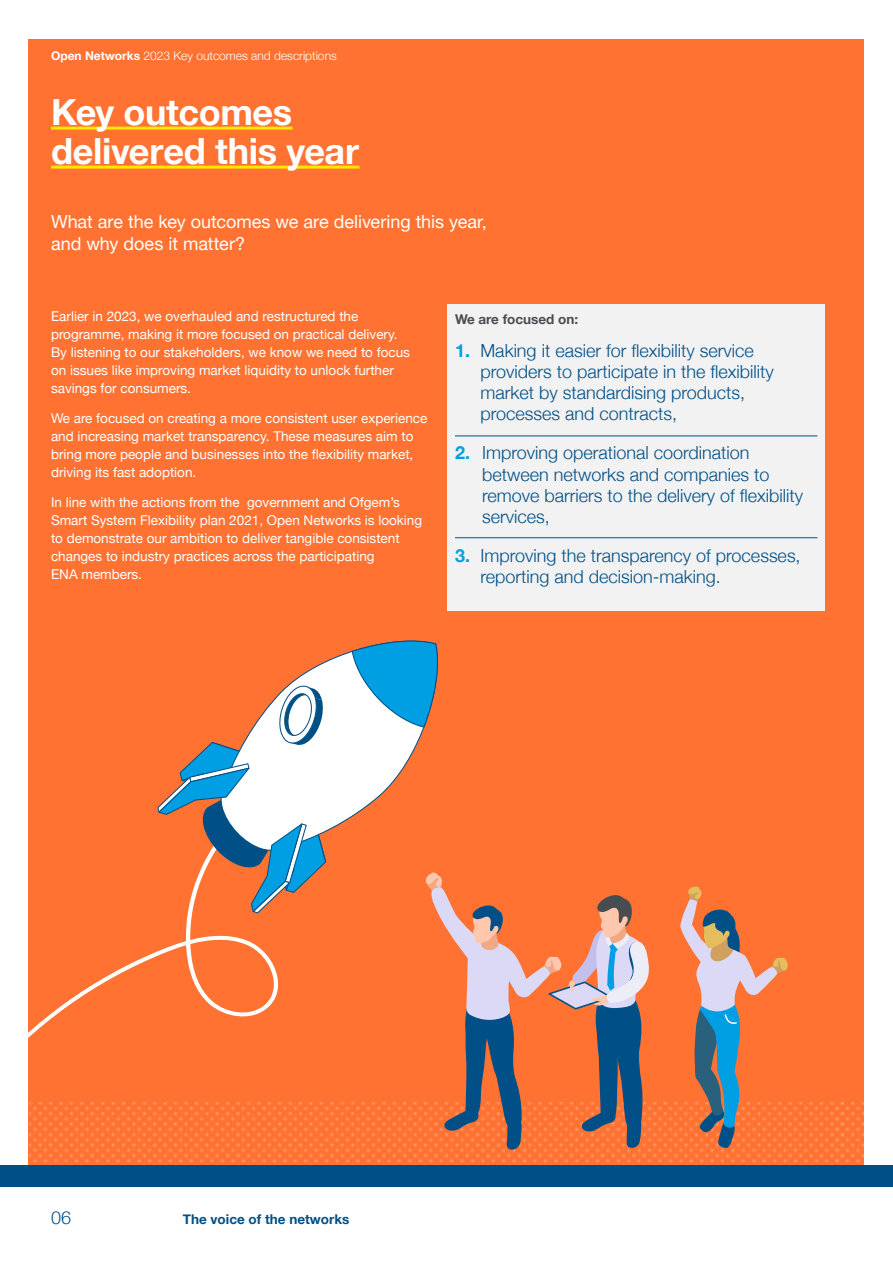
<style>
.page{position:relative;width:893px;height:1263px;background:#fff}
.page>*{position:absolute;margin:0;border:0;box-sizing:border-box;transform-origin:0 0}
.t1{font:700 36px/39px "Helvetica Neue";letter-spacing:-.01em;color:#fff}
.t2{font:300 18px/21px "Helvetica Neue";color:#004f86}
.t3{font:18px/21.3px "Helvetica Neue";color:#fff}
.t4{font:13.5px/18px "Helvetica Neue";color:#fff}
.t5{font:700 13.5px "Helvetica Neue";color:#004f86}
.t6{font:700 13.5px "Helvetica Neue";color:#484d52}
.t7{font:300 12px "Helvetica Neue";color:#fff}
.s1{font-weight:700}
.s2{font-weight:700;color:#009fe3}
</style>
<div class="page">
<div style="left:29px;top:39px;width:835px;height:1134px;background:#ff7232"></div>
<img style="left:394px;top:1103px;width:471px;height:63px">
<div style="left:0;top:1166px;width:893px;height:21px;background:#004f86"></div>
<hr style="left:51px;top:127px;width:242px;height:3px;background:#ffe600">
<hr style="left:51px;top:166px;width:308px;height:3px;background:#ffe600">
<div style="left:447px;top:304px;width:378px;height:306px;background:#f2f2f2"></div>
<hr style="left:455px;top:436px;width:362px;height:1px;background:#004f86">
<hr style="left:455px;top:537px;width:362px;height:1px;background:#004f86">
<svg style="left:0;top:758px;width:394px;height:408px"></svg>
<svg style="left:291px;top:651px;width:133px;height:200px;fill:#fff"></svg>
<svg style="left:157px;top:682px;width:169px;height:231px"></svg>
<svg style="left:352px;top:640px;width:86px;height:88px;background:#4faed7"></svg>
<svg style="left:680px;top:887px;width:108px;height:261px"></svg>
<svg style="left:424px;top:872px;width:225px;height:278px"></svg>
<p class="t7" style="left:51px;top:46px;width:287px"><span class="s1">Open Networks</span> 2023 Key outcomes and descriptions</p>
<h1 class="t1" style="left:51px;top:94px;width:310px">Key outcomes delivered this year</h1>
<h2 class="t3" style="left:51px;top:212px;width:437px">What are the key outcomes we are delivering this year, and why does it matter?</h2>
<p class="t4" style="left:51px;top:308px;width:361px">Earlier in 2023, we overhauled and restructured the programme, making it more focused on practical delivery.<br>By listening to our stakeholders, we know we need to focus on issues like improving market liquidity to unlock further savings for consumers.</p>
<p class="t4" style="left:51px;top:410px;width:378px">We are focused on creating a more consistent user experience and increasing market transparency. These measures aim to bring more people and businesses into the flexibility market, driving its fast adoption.</p>
<p class="t4" style="left:51px;top:494px;width:373px">In line with the actions from the government and Ofgem’s Smart System Flexibility plan 2021, Open Networks is looking to demonstrate our ambition to deliver tangible consistent changes to industry practices across the participating<br>ENA members.</p>
<p class="t6" style="left:455px;top:309px;width:125px">We are focused on:</p>
<h2 class="t2" style="left:480px;top:339px;width:295px;text-indent:-26px"><span class="s2">1.</span> Making it easier for flexibility service providers to participate in the flexibility market by standardising products, processes and contracts,</h2>
<h2 class="t2" style="left:482px;top:441px;width:323px;text-indent:-27px"><span class="s2">2.</span> Improving operational coordination between networks and companies to remove barriers to the delivery of flexibility services,</h2>
<h2 class="t2" style="left:480px;top:543px;width:322px;text-indent:-26px"><span class="s2">3.</span> Improving the transparency of processes, reporting and decision-making.</h2>
<h2 class="t2" style="left:51px;top:1205px;width:22px">06</h2>
<p class="t5" style="left:183px;top:1208px;width:168px">The voice of the networks</p>
</div>
